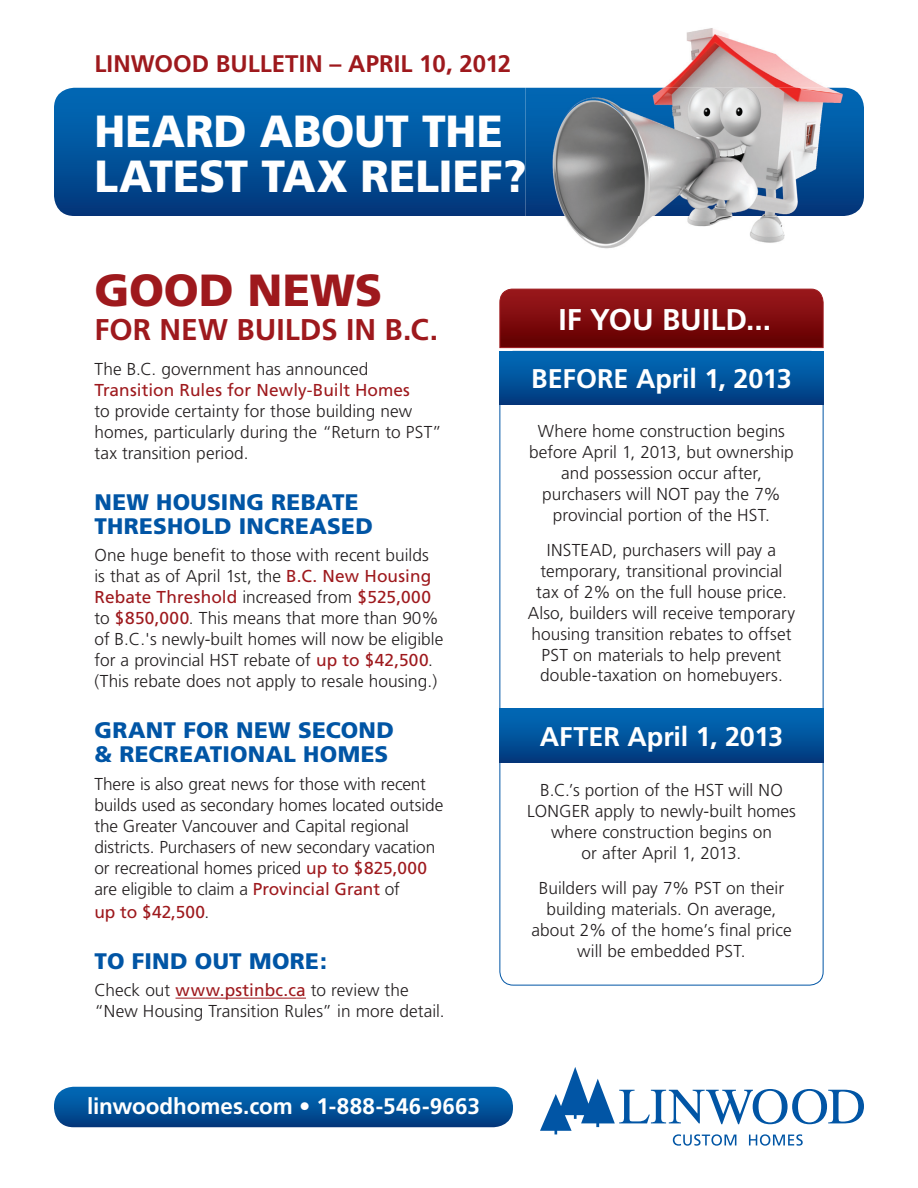
<style>
.page{position:relative;width:918px;height:1188px;background:#fff}
.page>*{position:absolute;margin:0;border:0;box-sizing:border-box;transform-origin:0 0}
.t1{font:900 45px/45px "Frutiger";color:#fff;scale:.95 1}
.t2{font:900 45px "Frutiger";letter-spacing:-.005em;color:#9e191d}
.t3{font:700 30px "Frutiger";color:#9e191d}
.t4{font:700 30px "Frutiger";color:#fff}
.t5{font:700 27px "Frutiger";color:#fff}
.t6{font:700 24px "Frutiger";color:#9e191d}
.t7{font:900 22.5px/24px "Frutiger";letter-spacing:.015em;color:#0155a5}
.t8{font:700 22.5px "Frutiger";letter-spacing:-.005em;color:#fff}
.t9{font:300 17.25px/21px "Frutiger";color:#231f20}
.t10{font:17.25px "Frutiger";color:#9e191d}
.s1{font-weight:400;color:#9e191d}
</style>
<div class="page">
<svg style="left:54px;top:88px;width:471px;height:128px;background:#02529b"></svg>
<img style="left:525px;top:28px;width:322px;height:60px">
<img style="left:565px;top:216px;width:220px;height:33px">
<img style="left:525px;top:88px;width:339px;height:128px">
<hr style="left:176px;top:998px;width:130px;height:1px;background:#9e191d">
<svg style="left:540px;top:1067px;width:324px;height:79px"></svg>
<svg style="left:499px;top:288px;width:325px;height:60px;background:#821012"></svg>
<svg style="left:54px;top:1087px;width:459px;height:40px;background:#05559d"></svg>
<div style="left:500px;top:709px;width:324px;height:54px;background:linear-gradient(to bottom,#006dbb,#02397d)"></div>
<div style="left:500px;top:351px;width:324px;height:54px;background:linear-gradient(to bottom,#006dbb,#023a7e)"></div>
<h3 class="t6" style="left:94px;top:50px;width:418px">LINWOOD BULLETIN – APRIL 10, 2012</h3>
<h1 class="t1" style="left:94px;top:109px;width:456px">HEARD ABOUT THE<br>LATEST TAX RELIEF?</h1>
<h1 class="t2" style="left:94px;top:263px;width:289px">GOOD NEWS</h1>
<h2 class="t3" style="left:94px;top:312px;width:345px">FOR NEW BUILDS IN B.C.</h2>
<p class="t9" style="left:94px;top:358px;width:275px">The B.C. government has announced</p>
<p class="t10" style="left:94px;top:380px;width:317px">Transition Rules for Newly-Built Homes</p>
<p class="t9" style="left:94px;top:400px;width:349px">to provide certainty for those building new homes, particularly during the “Return to PST” tax transition period.</p>
<h3 class="t7" style="left:94px;top:490px;width:280px">NEW HOUSING REBATE<br>THRESHOLD INCREASED</h3>
<p class="t9" style="left:94px;top:545px;width:350px">One huge benefit to those with recent builds is that as of April 1st, the <span class="s1">B.C. New Housing Rebate Threshold</span> increased from <span class="s1">$525,000 </span>to <span class="s1">$850,000</span>. This means that more than 90% of B.C.'s newly-built homes will now be eligible for a provincial HST rebate of <span class="s1">up to $42,500</span>. (This rebate does not apply to resale housing.)</p>
<h3 class="t7" style="left:94px;top:718px;width:301px">GRANT FOR NEW SECOND &amp; RECREATIONAL HOMES</h3>
<p class="t9" style="left:94px;top:774px;width:350px">There is also great news for those with recent builds used as secondary homes located outside the Greater Vancouver and Capital regional districts. Purchasers of new secondary vacation or recreational homes priced <span class="s1">up to $825,000 </span>are eligible to claim a <span class="s1">Provincial Grant</span> of<br><span class="s1">up to $42,500</span>.</p>
<h3 class="t7" style="left:94px;top:949px;width:234px">TO FIND OUT MORE:</h3>
<p class="t9" style="left:94px;top:980px;width:352px">Check out <span class="s1">www.pstinbc.ca</span> to review the “New Housing Transition Rules” in more detail.</p>
<h3 class="t8" style="left:87px;top:1093px;width:394px">linwoodhomes.com • 1-888-546-9663</h3>
<h2 class="t4" style="left:559px;top:302px;width:214px">IF YOU BUILD...</h2>
<h3 class="t5" style="left:531px;top:363px;width:262px">BEFORE April 1, 2013</h3>
<p class="t9" style="left:529px;top:421px;width:266px;text-align:center">Where home construction begins before April 1, 2013, but ownership and possession occur after, purchasers will NOT pay the 7% provincial portion of the HST.</p>
<p class="t9" style="left:528px;top:539px;width:269px;text-align:center">INSTEAD, purchasers will pay a temporary, transitional provincial tax of 2% on the full house price.<br>Also, builders will receive temporary housing transition rebates to offset PST on materials to help prevent double-taxation on homebuyers.</p>
<h3 class="t5" style="left:540px;top:721px;width:245px">AFTER April 1, 2013</h3>
<p class="t9" style="left:527px;top:780px;width:270px;text-align:center">B.C.’s portion of the HST will NO<br>LONGER apply to newly-built homes where construction begins on<br>or after April 1, 2013.</p>
<p class="t9" style="left:531px;top:878px;width:262px;text-align:center">Builders will pay 7% PST on their building materials. On average, about 2% of the home’s final price will be embedded PST.</p>
</div>
